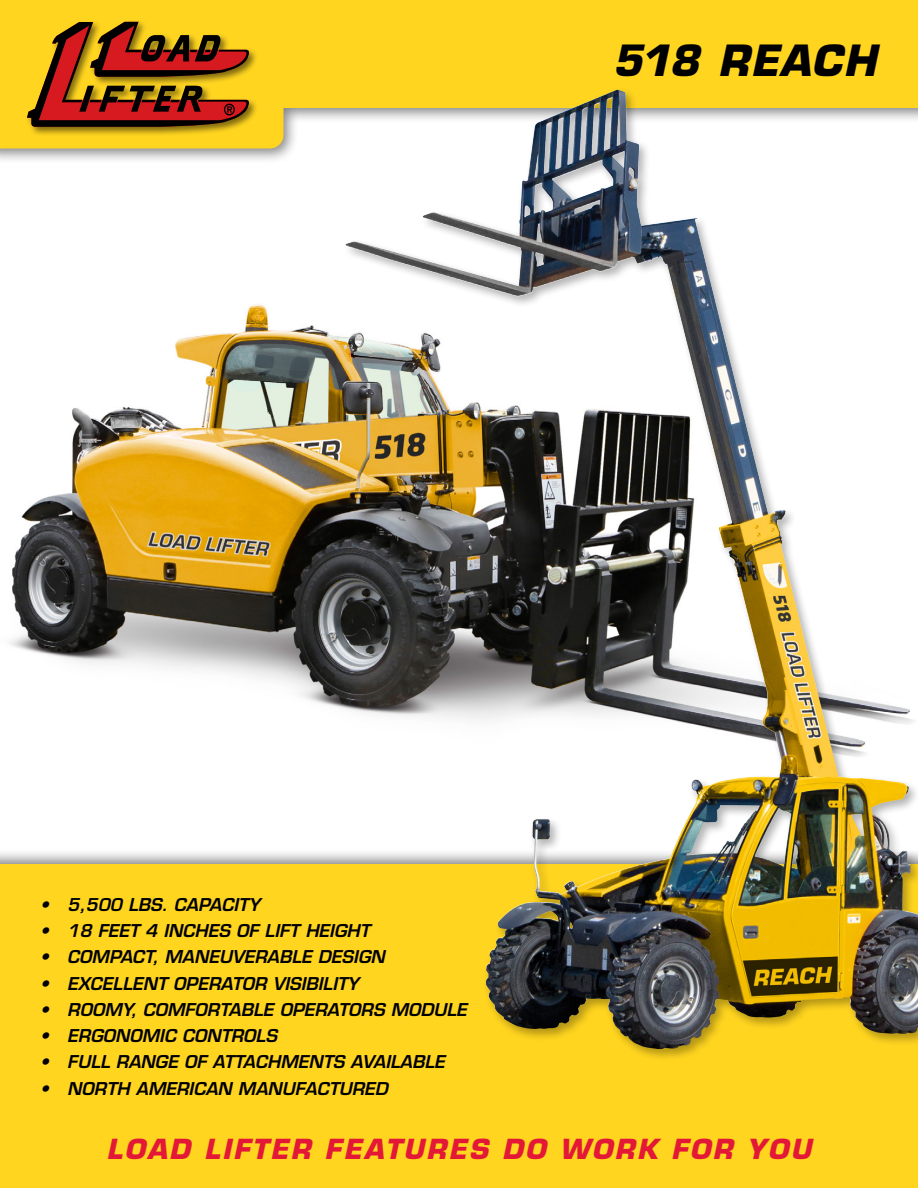
<style>
.page{position:relative;width:918px;height:1188px;background:#fff}
.page>*{position:absolute;margin:0;border:0;box-sizing:border-box;transform-origin:0 0}
.t1{font:italic 700 42px "Eurostile";letter-spacing:.015em;color:#000}
.t2{font:italic 700 27px "Eurostile";letter-spacing:.08em;color:#e31837}
.t3{font:italic 600 17.25px "Eurostile";color:#000}
</style>
<div class="page">
<div style="left:0;top:0;width:918px;height:164px;background:#000;opacity:.5"></div>
<div style="left:0;top:0;width:918px;height:148px;background:#ffd520"></div>
<div style="left:0;top:864px;width:918px;height:324px;background:#ffd520"></div>
<img style="left:10px;top:304px;width:333px;height:404px">
<div style="left:343px;top:87px;width:575px;height:974px;background:#000;opacity:.3"></div>
<img style="left:346px;top:90px;width:435px;height:839px">
<div style="left:25px;top:19px;width:234px;height:118px;background:#000;opacity:.5"></div>
<svg style="left:27px;top:22px;width:225px;height:105px;background:#9f5815"></svg>
<h1 class="t1" style="left:612px;top:34px;width:266px">518 REACH</h1>
<p class="t3" style="left:40px;top:894px;width:221px">• 5,500 LBS. CAPACITY</p>
<p class="t3" style="left:40px;top:920px;width:331px">• 18 FEET 4 INCHES OF LIFT HEIGHT</p>
<p class="t3" style="left:40px;top:946px;width:346px">• COMPACT, MANEUVERABLE DESIGN</p>
<p class="t3" style="left:40px;top:972px;width:320px">• EXCELLENT OPERATOR VISIBILITY</p>
<p class="t3" style="left:40px;top:999px;width:428px">• ROOMY, COMFORTABLE OPERATORS MODULE</p>
<p class="t3" style="left:40px;top:1025px;width:238px">• ERGONOMIC CONTROLS</p>
<p class="t3" style="left:40px;top:1051px;width:406px">• FULL RANGE OF ATTACHMENTS AVAILABLE</p>
<p class="t3" style="left:40px;top:1077px;width:349px">• NORTH AMERICAN MANUFACTURED</p>
<h2 class="t2" style="left:107px;top:1132px;width:706px">LOAD LIFTER FEATURES DO WORK FOR YOU</h2>
</div>
